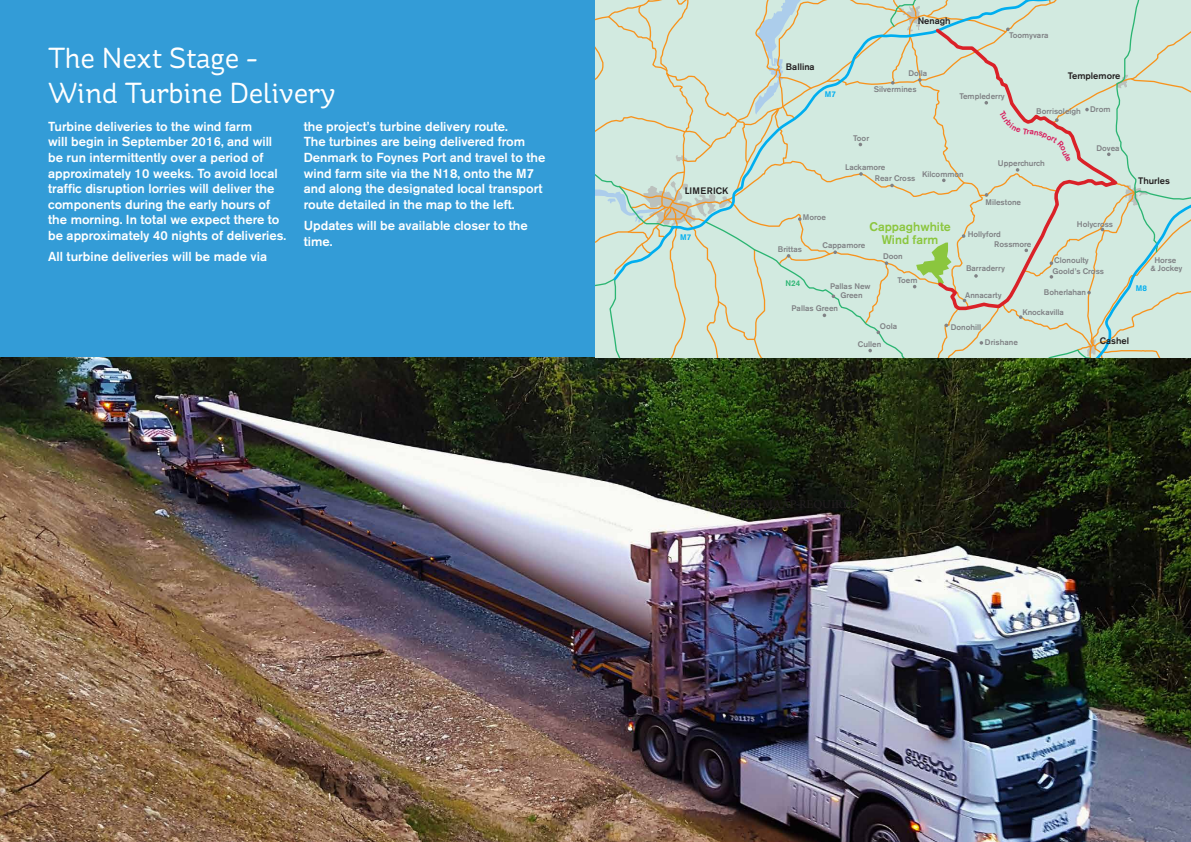
<style>
.page{position:relative;width:1191px;height:842px;background:#fff}
.page>*{position:absolute;margin:0;border:0;box-sizing:border-box;transform-origin:0 0}
.t1{font:29px/34px "St Ryde";letter-spacing:-.01em;color:#fff}
.t2{font:500 13px/15.6px "Akzidenz Grotesk BE";color:#fff}
.t3{font:500 12.5px/13.1px "Akzidenz Grotesk BE";color:#8bc63e;text-align:center}
.t4{font:500 9.4px "Akzidenz Grotesk BE";color:#231f20}
.t5{font:500 9.4px "Akzidenz Grotesk BE";letter-spacing:.04em;color:#231f20}
.t6{font:500 8.1px/8.1px "Akzidenz Grotesk BE";color:#808285;text-align:center}
.t7{font:500 8.1px "Akzidenz Grotesk BE";color:#00aeef}
.t8{font:500 8.1px "Akzidenz Grotesk BE";color:#2bb572}
</style>
<div class="page">
<div style="left:0;top:0;width:595px;height:357px;background:#339cd7"></div>
<img style="left:0;top:357px;width:1191px;height:485px">
<svg style="left:595px;top:0;width:596px;height:357px;background:#cfe3d7"></svg>
<p class="t1" style="left:48px;top:42px;width:289px">The Next Stage -<br>Wind Turbine Delivery</p>
<p class="t2" style="left:48px;top:118px;width:240px">Turbine deliveries to the wind farm<br>will begin in September 2016, and will be run intermittently over a period of approximately 10 weeks. To avoid local traffic disruption lorries will deliver the components during the early hours of the morning. In total we expect there to be approximately 40 nights of deliveries.</p>
<p class="t2" style="left:48px;top:249px;width:220px">All turbine deliveries will be made via</p>
<p class="t2" style="left:304px;top:118px;width:243px">the project’s turbine delivery route.<br>The turbines are being delivered from Denmark to Foynes Port and travel to the wind farm site via the N18, onto the M7 and along the designated local transport route detailed in the map to the left.</p>
<p class="t2" style="left:304px;top:218px;width:225px">Updates will be available closer to the time.</p>
<p class="t5" style="left:685px;top:185px;width:45px">LIMERICK</p>
<p class="t7" style="left:680px;top:232px;width:13px">M7</p>
<p class="t4" style="left:786px;top:61px;width:30px">Ballina</p>
<p class="t4" style="left:917px;top:15px;width:34px">Nenagh</p>
<p class="t6" style="left:1009px;top:32px;width:41px">Toomyvara</p>
<p class="t7" style="left:825px;top:89px;width:13px">M7</p>
<p class="t6" style="left:873px;top:65px;width:55px;line-height:16.3px;text-align:left;text-indent:35px">Dolla<br>Silvermines</p>
<p class="t6" style="left:853px;top:134px;width:17px">Toor</p>
<p class="t6" style="left:959px;top:92px;width:47px">Templederry</p>
<p class="t4" style="left:1068px;top:70px;width:54px">Templemore</p>
<p class="t6" style="left:1036px;top:107px;width:76px">Borrisoleigh Drom</p>
<p class="t6" style="left:1096px;top:144px;width:25px">Dovea</p>
<p class="t6" style="left:845px;top:163px;width:42px">Lackamore</p>
<p class="t6" style="left:922px;top:170px;width:43px">Kilcommon</p>
<p class="t6" style="left:875px;top:174px;width:42px">Rear Cross</p>
<p class="t6" style="left:997px;top:159px;width:49px">Upperchurch</p>
<p class="t6" style="left:803px;top:213px;width:25px">Moroe</p>
<p class="t6" style="left:778px;top:245px;width:26px">Brittas</p>
<p class="t8" style="left:785px;top:278px;width:16px">N24</p>
<p class="t3" style="left:869px;top:220px;width:83px">Cappaghwhite<br>Wind farm</p>
<p class="t6" style="left:822px;top:241px;width:44px">Cappamore</p>
<p class="t6" style="left:830px;top:282px;width:42px">Pallas New<br>Green</p>
<p class="t6" style="left:883px;top:252px;width:21px">Doon</p>
<p class="t6" style="left:897px;top:276px;width:21px">Toem</p>
<p class="t6" style="left:791px;top:304px;width:48px">Pallas Green</p>
<p class="t6" style="left:985px;top:198px;width:37px">Milestone</p>
<p class="t6" style="left:994px;top:240px;width:39px">Rossmore</p>
<p class="t6" style="left:967px;top:230px;width:35px">Hollyford</p>
<p class="t6" style="left:966px;top:265px;width:40px">Barraderry</p>
<p class="t6" style="left:965px;top:291px;width:38px">Annacarty</p>
<p class="t6" style="left:1076px;top:220px;width:38px">Holycross</p>
<p class="t6" style="left:1054px;top:256px;width:36px">Clonoulty</p>
<p class="t6" style="left:1052px;top:267px;width:53px">Goold’s Cross</p>
<p class="t6" style="left:1043px;top:288px;width:44px">Boherlahan</p>
<p class="t6" style="left:1022px;top:308px;width:43px">Knockavilla</p>
<p class="t6" style="left:880px;top:323px;width:19px">Oola</p>
<p class="t6" style="left:951px;top:323px;width:32px">Donohill</p>
<p class="t4" style="left:1138px;top:175px;width:33px">Thurles</p>
<p class="t6" style="left:1150px;top:256px;width:33px">Horse<br>&amp; Jockey</p>
<p class="t7" style="left:1135px;top:283px;width:13px">M8</p>
<p class="t6" style="left:858px;top:340px;width:25px">Cullen</p>
<p class="t6" style="left:985px;top:338px;width:34px">Drishane</p>
<p class="t4" style="left:1099px;top:335px;width:31px">Cashel</p>
</div>
